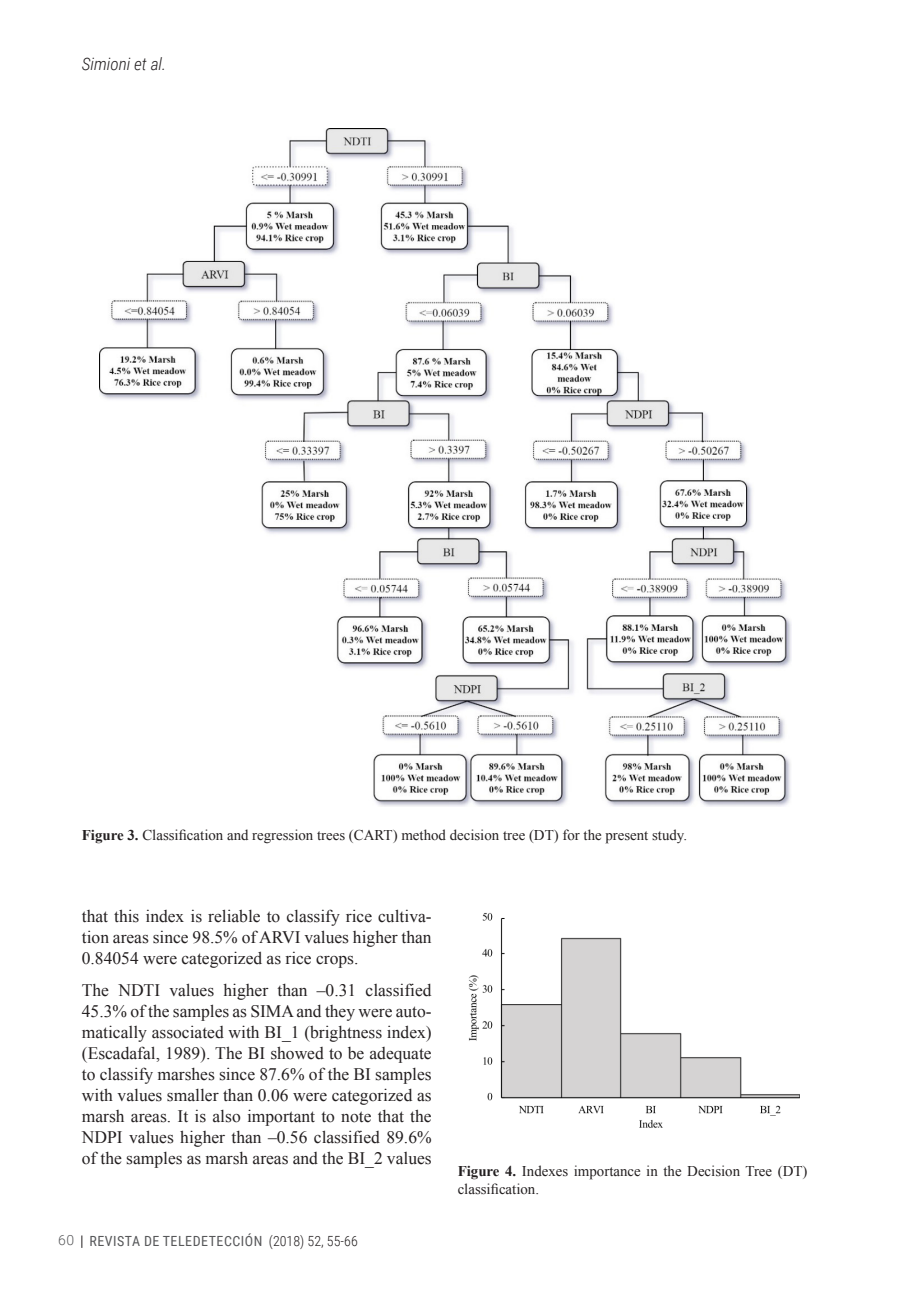
<style>
.page{position:relative;width:908px;height:1300px;background:#fff}
.page>*{position:absolute;margin:0;border:0;box-sizing:border-box;transform-origin:0 0}
.TD_06_TXT_GRAL{font:17.5px/21px "Times New Roman";color:#231f20;text-align:justify}
.t1{font:italic 300 17.15px "Roboto Condensed";color:#231f20}
.TD_09_PIE_FOTO{font:14.88px/17.8px "Times New Roman";color:#231f20}
.t2{font:14px "Roboto Condensed";letter-spacing:.035em;color:#57585a}
.t3{font:300 14px "Roboto";color:#57585a}
.s1{font-weight:700}
.s2{font-weight:300;color:#231f20}
</style>
<div class="page">
<svg style="left:81px;top:1235px;width:1px;height:13px"></svg>
<img style="left:99px;top:128px;width:692px;height:679px">
<img style="left:468px;top:913px;width:332px;height:215px">
<p class="t1" style="left:82px;top:52px;width:86px">Simioni et al.</p>
<p class="TD_09_PIE_FOTO" style="left:82px;top:826px;width:607px"><span class="s1">Figure 3.</span> Classification and regression trees (CART) method decision tree (DT) for the present study.</p>
<p class="TD_06_TXT_GRAL" style="left:82px;top:905px;width:351px">that this index is reliable to classify rice cultiva&shy;tion areas since 98.5% of ARVI values higher than 0.84054 were categorized as rice crops.</p>
<p class="TD_06_TXT_GRAL" style="left:82px;top:979px;width:351px">The NDTI values higher than –0.31 classified 45.3% of the samples as SIMA and they were auto&shy;matically associated with BI_1 (brightness index) (Escadafal, 1989). The BI showed to be adequate to classify marshes since 87.6% of the BI samples with values smaller than 0.06 were categorized as marsh areas. It is also important to note that the NDPI values higher than –0.56 classified 89.6% of the samples as marsh areas and the BI_2 values</p>
<p class="t3" style="left:58px;top:1230px;width:18px">60</p>
<p class="t2" style="left:90px;top:1231px;width:270px">REVISTA DE TELEDETECCIÓN <span class="s2">(2018) 52, 55-66</span></p>
<p class="TD_09_PIE_FOTO" style="left:458px;top:1162px;width:351px"><span class="s1">Figure 4.</span> Indexes importance in the Decision Tree (DT) classification.</p>
</div>
